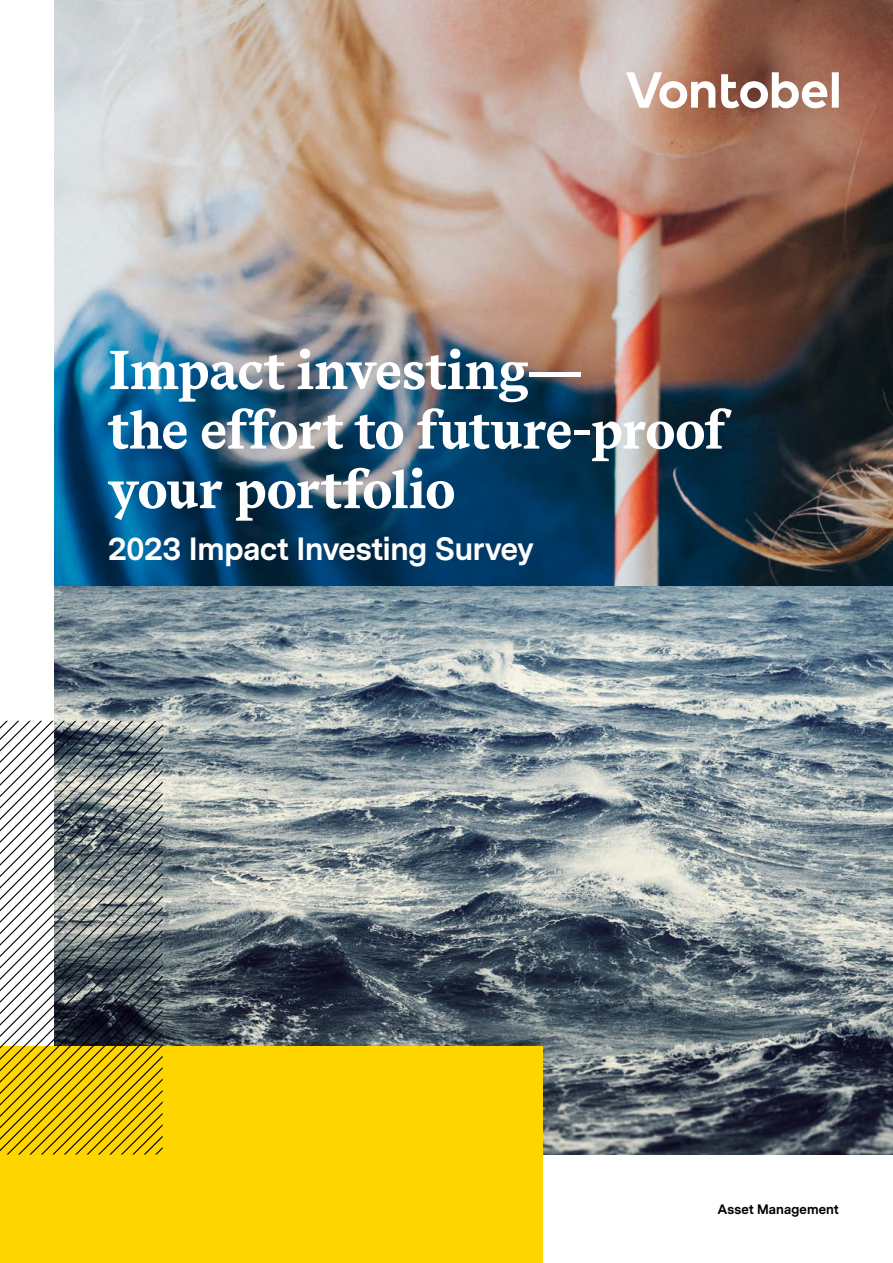
<style>
.page{position:relative;width:893px;height:1263px;background:#fff}
.page>*{position:absolute;margin:0;border:0;box-sizing:border-box;transform-origin:0 0}
.t1{font:700 51px/59.6px "Vontobel Serif";letter-spacing:-.01em;color:#fff}
.t2{font:700 30px "Vontobel Sans";letter-spacing:-.005em;color:#fff}
.t3{font:700 12.75px "Vontobel Sans";letter-spacing:.015em;color:#000}
</style>
<div class="page">
<img style="left:54px;top:0;width:839px;height:1154px">
<div style="left:0;top:1046px;width:542px;height:217px;background:#ffd500"></div>
<svg style="left:0;top:721px;width:163px;height:433px"></svg>
<svg style="left:626px;top:72px;width:213px;height:36px"></svg>
<p class="t1" style="left:108px;top:343px;width:619px">Impact investing—<br>the effort to future-proof your portfolio</p>
<p class="t2" style="left:108px;top:528px;width:427px">2023 Impact Investing Survey</p>
<p class="t3" style="left:717px;top:1200px;width:123px">Asset Management</p>
</div>
